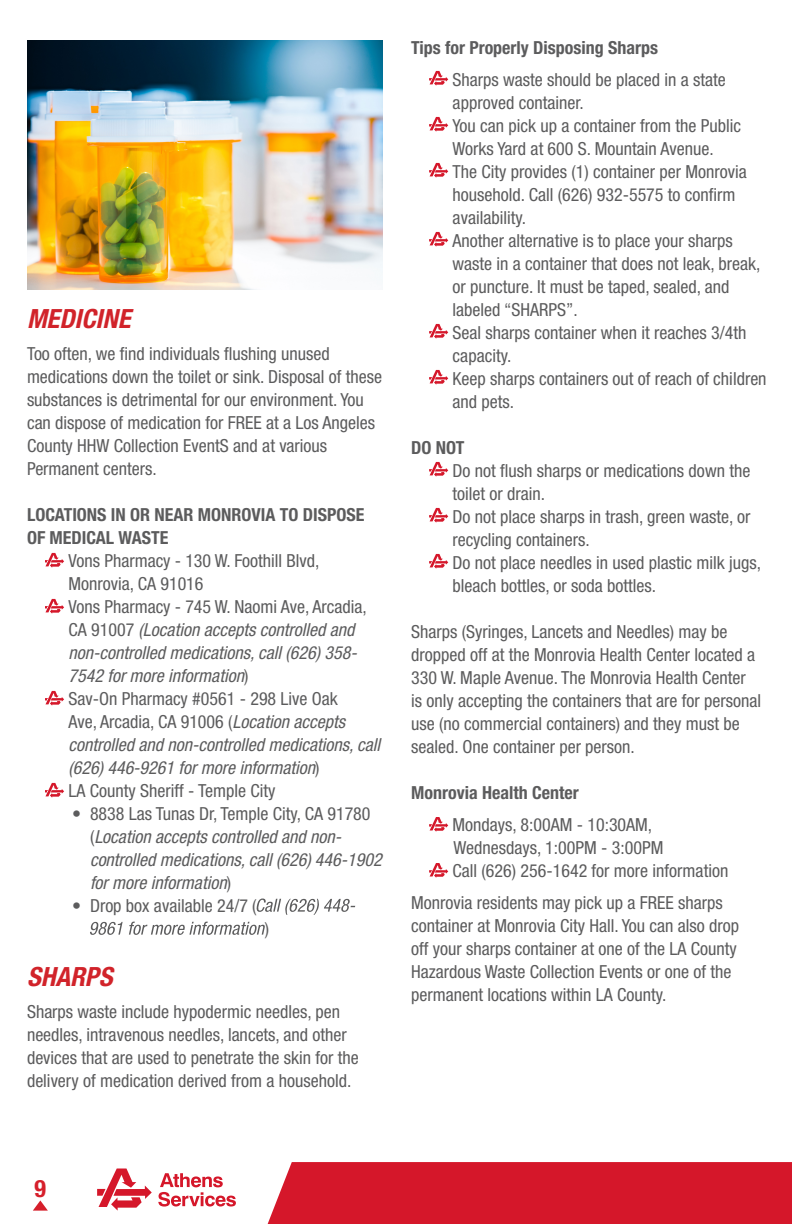
<style>
.page{position:relative;width:792px;height:1224px;background:#fff}
.page>*{position:absolute;margin:0;border:0;box-sizing:border-box;transform-origin:0 0}
.t1{font:italic 700 condensed 26.6px "Helvetica Neue LT Std";color:#d1232a}
.t2{font:700 condensed 24px "Helvetica Neue LT Std";color:#d61f2b}
.t3{font:condensed 18px/23px "Helvetica Neue LT Std";color:#5c5c5d}
.t4{font:italic condensed 18px/23px "Helvetica Neue LT Std";color:#5c5c5d}
.t5{font:700 condensed 18px/23px "Helvetica Neue LT Std";color:#5c5c5d}
.s1{font-style:normal}
</style>
<div class="page">
<svg style="left:158px;top:1173px;width:78px;height:34px"></svg>
<svg style="left:97px;top:1169px;width:55px;height:42px"></svg>
<svg style="left:45px;top:553px;width:19px;height:15px"></svg>
<svg style="left:45px;top:599px;width:19px;height:15px"></svg>
<svg style="left:45px;top:691px;width:19px;height:15px"></svg>
<svg style="left:45px;top:783px;width:19px;height:15px"></svg>
<svg style="left:256px;top:899px;width:99px;height:16px"></svg>
<svg style="left:90px;top:922px;width:175px;height:13px"></svg>
<img style="left:27px;top:41px;width:355px;height:248px">
<svg style="left:429px;top:71px;width:19px;height:15px"></svg>
<svg style="left:429px;top:117px;width:19px;height:15px"></svg>
<svg style="left:429px;top:163px;width:19px;height:15px"></svg>
<svg style="left:429px;top:232px;width:19px;height:15px"></svg>
<svg style="left:429px;top:324px;width:19px;height:15px"></svg>
<svg style="left:429px;top:370px;width:19px;height:15px"></svg>
<svg style="left:429px;top:462px;width:19px;height:15px"></svg>
<svg style="left:429px;top:508px;width:19px;height:15px"></svg>
<svg style="left:429px;top:554px;width:19px;height:15px"></svg>
<svg style="left:429px;top:817px;width:19px;height:15px"></svg>
<svg style="left:429px;top:863px;width:19px;height:15px"></svg>
<svg style="left:33px;top:1200px;width:15px;height:11px"></svg>
<div style="left:267px;top:1162px;width:525px;height:62px;background:#d5172a"></div>
<p class="t1" style="left:27px;top:302px;width:105px">MEDICINE</p>
<p class="t3" style="left:27px;top:342px;width:357px">Too often, we find individuals flushing unused medications down the toilet or sink. Disposal of these substances is detrimental for our environment. You can dispose of medication for FREE at a Los Angeles County HHW Collection EventS and at various Permanent centers.</p>
<p class="t5" style="left:27px;top:502px;width:339px">LOCATIONS IN OR NEAR MONROVIA TO DISPOSE<br>OF MEDICAL WASTE</p>
<p class="t3" style="left:68px;top:549px;width:252px">Vons Pharmacy - 130 W. Foothill Blvd,<br>Monrovia, CA 91016</p>
<p class="t4" style="left:68px;top:595px;width:300px"><span class="s1">Vons Pharmacy - 745 W. Naomi Ave, Arcadia, CA 91007</span> (Location accepts controlled and non-controlled medications, call (626) 358- 7542 for more information<span class="s1">)</span></p>
<p class="t4" style="left:68px;top:687px;width:313px"><span class="s1">Sav-On Pharmacy #0561 - 298 Live Oak<br>Ave, Arcadia, CA 91006 (</span>Location accepts controlled and non-controlled medications, call (626) 446-9261 for more information<span class="s1">)</span></p>
<p class="t3" style="left:68px;top:779px;width:208px">LA County Sheriff - Temple City</p>
<p class="t4" style="left:90px;top:802px;width:293px;text-indent:-18px"><span class="s1">• 8838 Las Tunas Dr, Temple City, CA 91780 (</span>Location accepts controlled and non&shy;controlled medications, call (626) 446-1902 for more information<span class="s1">)</span></p>
<p class="t3" style="left:72px;top:894px;width:186px">• Drop box available 24/7 (</p>
<p class="t3" style="left:265px;top:917px;width:6px">)</p>
<p class="t1" style="left:27px;top:960px;width:87px">SHARPS</p>
<p class="t3" style="left:27px;top:1000px;width:333px">Sharps waste include hypodermic needles, pen needles, intravenous needles, lancets, and other devices that are used to penetrate the skin for the delivery of medication derived from a household.</p>
<p class="t5" style="left:411px;top:36px;width:249px">Tips for Properly Disposing Sharps</p>
<p class="t3" style="left:453px;top:68px;width:275px">Sharps waste should be placed in a state approved container.</p>
<p class="t3" style="left:453px;top:114px;width:290px">You can pick up a container from the Public<br>Works Yard at 600 S. Mountain Avenue.</p>
<p class="t3" style="left:453px;top:160px;width:296px">The City provides (1) container per Monrovia household. Call (626) 932-5575 to confirm availability.</p>
<p class="t3" style="left:453px;top:229px;width:309px">Another alternative is to place your sharps waste in a container that does not leak, break, or puncture. It must be taped, sealed, and labeled “SHARPS”.</p>
<p class="t3" style="left:453px;top:321px;width:295px">Seal sharps container when it reaches 3/4th capacity.</p>
<p class="t3" style="left:453px;top:367px;width:316px">Keep sharps containers out of reach of children and pets.</p>
<p class="t5" style="left:411px;top:436px;width:55px">DO NOT</p>
<p class="t3" style="left:453px;top:459px;width:299px">Do not flush sharps or medications down the toilet or drain.</p>
<p class="t3" style="left:453px;top:505px;width:299px">Do not place sharps in trash, green waste, or recycling containers.</p>
<p class="t3" style="left:453px;top:551px;width:310px">Do not place needles in used plastic milk jugs, bleach bottles, or soda bottles.</p>
<p class="t3" style="left:411px;top:620px;width:351px">Sharps (Syringes, Lancets and Needles) may be dropped off at the Monrovia Health Center located a 330 W. Maple Avenue. The Monrovia Health Center is only accepting the containers that are for personal use (no commercial containers) and they must be sealed. One container per person.</p>
<p class="t5" style="left:411px;top:781px;width:169px">Monrovia Health Center</p>
<p class="t3" style="left:453px;top:813px;width:201px">Mondays, 8:00AM - 10:30AM,</p>
<p class="t3" style="left:454px;top:836px;width:211px">Wednesdays, 1:00PM - 3:00PM</p>
<p class="t3" style="left:453px;top:859px;width:277px">Call (626) 256-1642 for more information</p>
<p class="t3" style="left:411px;top:891px;width:329px">Monrovia residents may pick up a FREE sharps container at Monrovia City Hall. You can also drop off your sharps container at one of the LA County Hazardous Waste Collection Events or one of the permanent locations within LA County.</p>
<h2 class="t2" style="left:35px;top:1174px;width:13px">9</h2>
</div>
